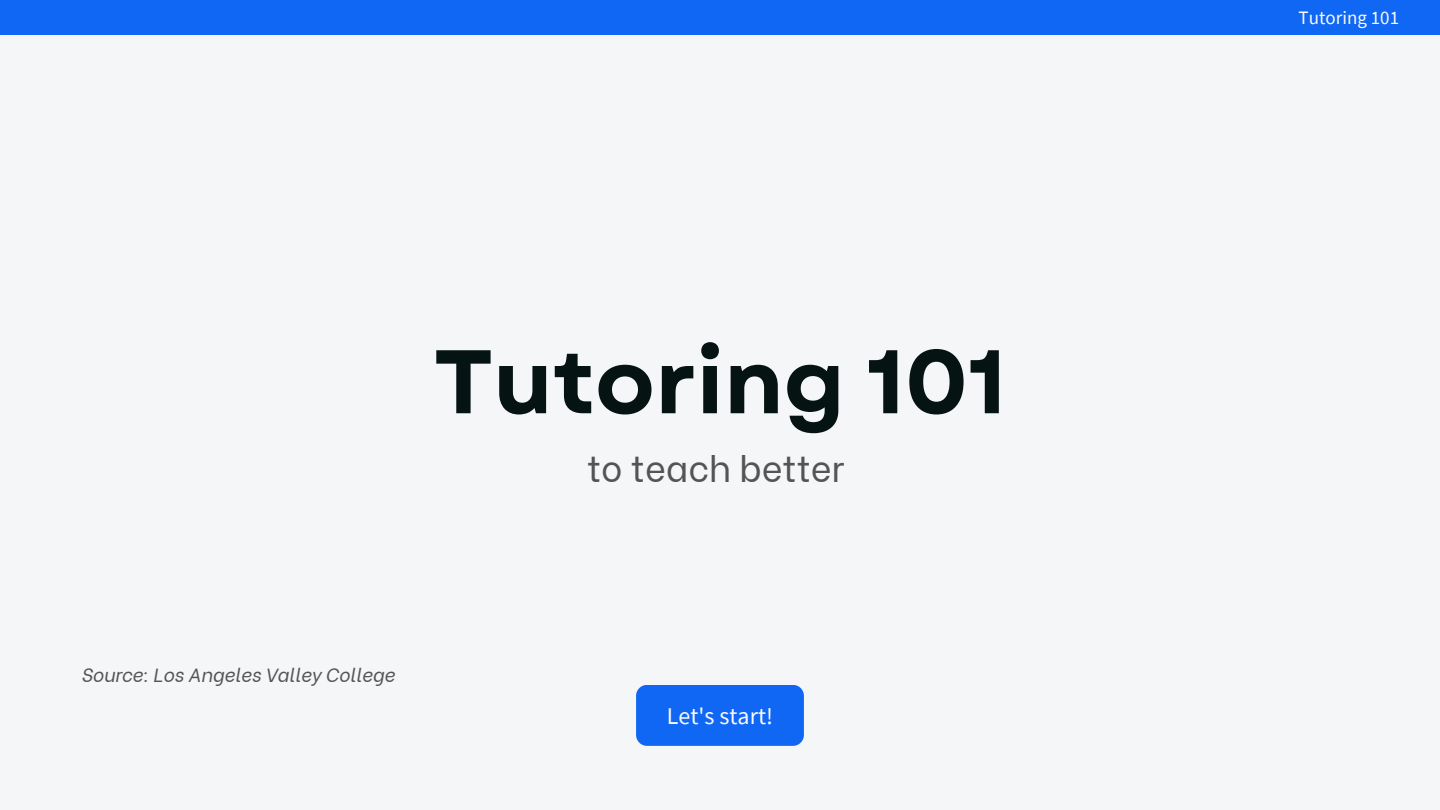
<style>
.page{position:relative;width:1440px;height:810px;background:#f5f6f8}
.page>*{position:absolute;margin:0;border:0;box-sizing:border-box;transform-origin:0 0}
.t1{font:700 90px "Garet";color:#061313}
.t2{font:36px "Be Vietnam";color:#545454}
.t3{font:24px "Source Sans Pro";color:#fafafb}
.t4{font:italic 19px "Be Vietnam";color:#545454}
.t5{font:19px "Source Sans Pro";color:#fafafb}
</style>
<div class="page">
<div style="left:0;top:0;width:1440px;height:35px;background:#1067f4"></div>
<div style="left:636px;top:685px;width:168px;height:61px;background:#1067f4"></div>
<h1 class="t1" style="left:434px;top:317px;width:574px">Tutoring 101</h1>
<h2 class="t2" style="left:587px;top:439px;width:259px">to teach better</h2>
<p class="t4" style="left:81px;top:660px;width:315px">Source: Los Angeles Valley College</p>
<p class="t3" style="left:667px;top:700px;width:108px">Let's start!</p>
<p class="t5" style="left:1299px;top:5px;width:102px">Tutoring 101</p>
</div>
